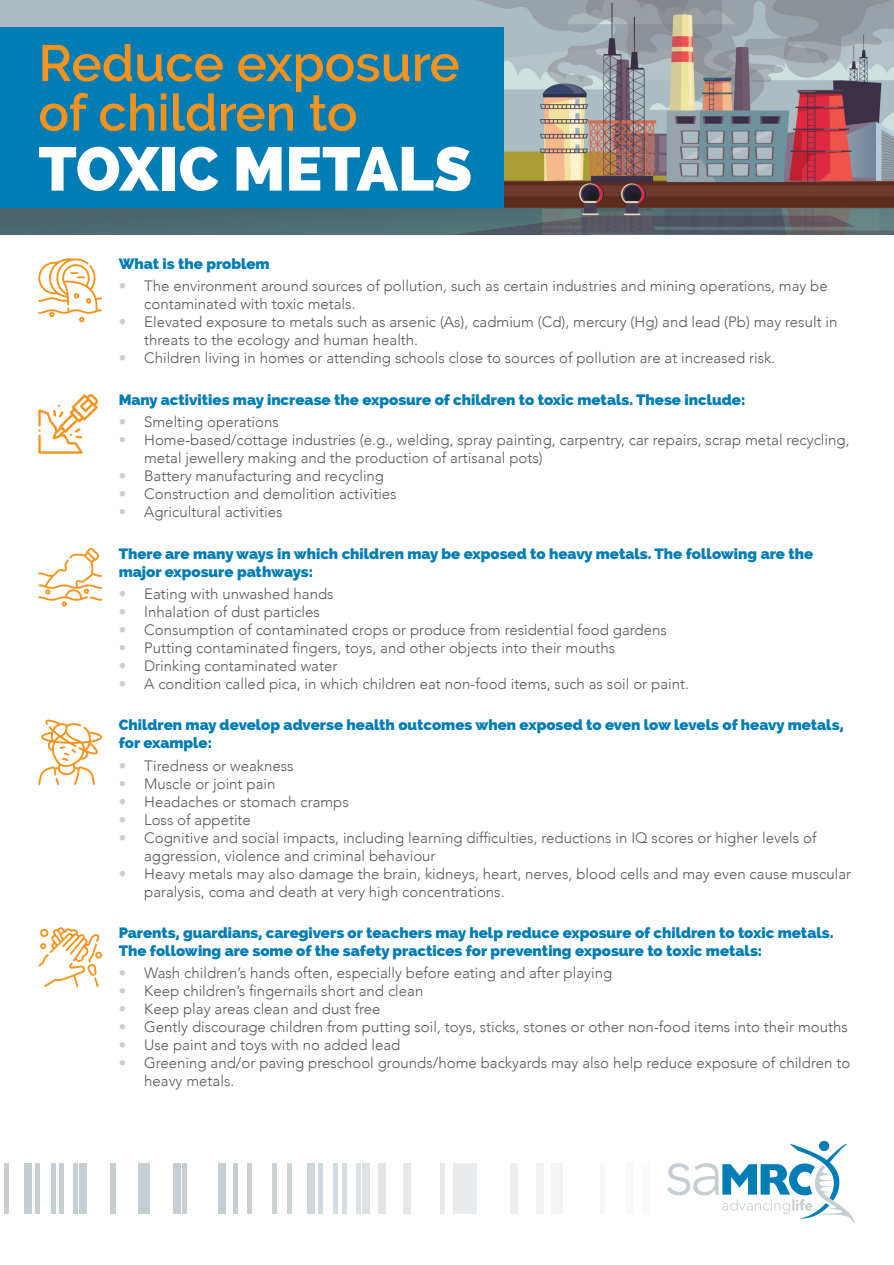
<style>
.page{position:relative;width:894px;height:1265px;background:#fff}
.page>*{position:absolute;margin:0;border:0;box-sizing:border-box;transform-origin:0 0}
.t1{font:800 61.5px "Raleway";color:#fff}
.t2{font:600 51px/49.5px "Raleway";color:#f7931d}
.t3{font:300 15px/18px "Avenir";color:#57585a}
.t4{font:800 15px/18px "Raleway";color:#007db5}
.s1{color:#c5ced3}
</style>
<div class="page">
<img style="left:0;top:0;width:893px;height:234px">
<div style="left:80px;top:1163px;width:7px;height:51px;background:#c5ced3"></div>
<div style="left:219px;top:1163px;width:7px;height:51px;background:#c5ced3"></div>
<hr style="left:182px;top:1163px;width:4px;height:51px;background:#c5ced3">
<hr style="left:5px;top:1163px;width:4px;height:51px;background:#c5ced3">
<hr style="left:247px;top:1163px;width:4px;height:51px;background:#c9d0d4">
<hr style="left:36px;top:1163px;width:4px;height:51px;background:#c5ced3">
<hr style="left:51px;top:1163px;width:4px;height:51px;background:#c5ced3">
<hr style="left:74px;top:1163px;width:4px;height:51px;background:#c5ced3">
<div style="left:110px;top:1163px;width:6px;height:51px;background:#c5ced3"></div>
<hr style="left:60px;top:1163px;width:4px;height:51px;background:#c5ced3">
<hr style="left:233px;top:1163px;width:4px;height:51px;background:#c5ced3">
<div style="left:138px;top:1163px;width:11px;height:51px;background:#c5ced3"></div>
<div style="left:24px;top:1163px;width:7px;height:51px;background:#c5ced3"></div>
<div style="left:173px;top:1163px;width:7px;height:51px;background:#c5ced3"></div>
<div style="left:379px;top:1163px;width:7px;height:51px;background:#e1e5e8"></div>
<div style="left:363px;top:1163px;width:7px;height:51px;background:#dee2e4"></div>
<div style="left:403px;top:1163px;width:7px;height:51px;background:#e5e8e9"></div>
<div style="left:452px;top:1163px;width:24px;height:51px;background:#e9ecee"></div>
<div style="left:510px;top:1163px;width:7px;height:51px;background:#ebeff0"></div>
<div style="left:537px;top:1163px;width:7px;height:51px;background:#eff1f2"></div>
<hr style="left:287px;top:1163px;width:4px;height:51px;background:#cdd5d9">
<hr style="left:440px;top:1163px;width:4px;height:51px;background:#e6eaec">
<hr style="left:318px;top:1163px;width:4px;height:51px;background:#d2d9dd">
<hr style="left:334px;top:1163px;width:4px;height:51px;background:#d5dce0">
<hr style="left:356px;top:1163px;width:4px;height:51px;background:#dce1e4">
<hr style="left:342px;top:1163px;width:4px;height:51px;background:#d7dee1">
<hr style="left:273px;top:1163px;width:4px;height:51px;background:#cbd2d7">
<div style="left:551px;top:1163px;width:12px;height:51px;background:#f2f4f5"></div>
<div style="left:625px;top:1163px;width:7px;height:51px;background:#f7f9fa"></div>
<div style="left:307px;top:1163px;width:7px;height:51px;background:#d0d7db"></div>
<div style="left:642px;top:1163px;width:7px;height:51px;background:#fbfbfb"></div>
<hr style="left:601px;top:1163px;width:4px;height:51px;background:#f5f7f7">
<svg style="left:667px;top:1142px;width:188px;height:82px"></svg>
<div style="left:819px;top:1140px;width:10px;height:11px;background:#007db5;border-radius:50%"></div>
<svg style="left:38px;top:258px;width:64px;height:64px"></svg>
<svg style="left:38px;top:394px;width:60px;height:60px"></svg>
<svg style="left:38px;top:547px;width:64px;height:60px"></svg>
<svg style="left:38px;top:719px;width:65px;height:66px"></svg>
<svg style="left:38px;top:927px;width:64px;height:60px"></svg>
<div style="left:0;top:28px;width:503px;height:180px;background:#007db5"></div>
<h2 class="t2" style="left:38px;top:38px;width:423px">Reduce exposure of children to</h2>
<h1 class="t1" style="left:38px;top:133px;width:435px">TOXIC METALS</h1>
<p class="t4" style="left:119px;top:255px;width:153px">What is the problem</p>
<p class="t3" style="left:144px;top:277px;width:685px;text-indent:-26px"><span class="s1">•</span> The environment around sources of pollution, such as certain industries and mining operations, may be contaminated with toxic metals.</p>
<p class="t3" style="left:144px;top:313px;width:694px;text-indent:-26px"><span class="s1">•</span> Elevated exposure to metals such as arsenic (As), cadmium (Cd), mercury (Hg) and lead (Pb) may result in threats to the ecology and human health.</p>
<p class="t3" style="left:119px;top:349px;width:658px"><span class="s1">•</span> Children living in homes or attending schools close to sources of pollution are at increased risk.</p>
<p class="t4" style="left:119px;top:390px;width:628px">Many activities may increase the exposure of children to toxic metals. These include:</p>
<p class="t3" style="left:119px;top:413px;width:162px"><span class="s1">•</span> Smelting operations</p>
<p class="t3" style="left:144px;top:431px;width:706px;text-indent:-26px"><span class="s1">•</span> Home-based/cottage industries (e.g., welding, spray painting, carpentry, car repairs, scrap metal recycling, metal jewellery making and the production of artisanal pots)</p>
<p class="t3" style="left:119px;top:467px;width:267px"><span class="s1">•</span> Battery manufacturing and recycling</p>
<p class="t3" style="left:119px;top:485px;width:279px"><span class="s1">•</span> Construction and demolition activities</p>
<p class="t3" style="left:119px;top:503px;width:165px"><span class="s1">•</span> Agricultural activities</p>
<p class="t4" style="left:119px;top:544px;width:696px">There are many ways in which children may be exposed to heavy metals. The following are the major exposure pathways:</p>
<p class="t3" style="left:119px;top:584px;width:216px"><span class="s1">•</span> Eating with unwashed hands</p>
<p class="t3" style="left:119px;top:602px;width:203px"><span class="s1">•</span> Inhalation of dust particles</p>
<p class="t3" style="left:119px;top:620px;width:549px"><span class="s1">•</span> Consumption of contaminated crops or produce from residential food gardens</p>
<p class="t3" style="left:119px;top:638px;width:498px"><span class="s1">•</span> Putting contaminated fingers, toys, and other objects into their mouths</p>
<p class="t3" style="left:119px;top:656px;width:220px"><span class="s1">•</span> Drinking contaminated water</p>
<p class="t3" style="left:119px;top:674px;width:571px"><span class="s1">•</span> A condition called pica, in which children eat non-food items, such as soil or paint.</p>
<p class="t4" style="left:119px;top:716px;width:726px">Children may develop adverse health outcomes when exposed to even low levels of heavy metals, for example:</p>
<p class="t3" style="left:119px;top:756px;width:176px"><span class="s1">•</span> Tiredness or weakness</p>
<p class="t3" style="left:119px;top:774px;width:158px"><span class="s1">•</span> Muscle or joint pain</p>
<p class="t3" style="left:119px;top:792px;width:232px"><span class="s1">•</span> Headaches or stomach cramps</p>
<p class="t3" style="left:119px;top:810px;width:134px"><span class="s1">•</span> Loss of appetite</p>
<p class="t3" style="left:144px;top:828px;width:673px;text-indent:-26px"><span class="s1">•</span> Cognitive and social impacts, including learning difficulties, reductions in IQ scores or higher levels of aggression, violence and criminal behaviour</p>
<p class="t3" style="left:144px;top:864px;width:708px;text-indent:-26px"><span class="s1">•</span> Heavy metals may also damage the brain, kidneys, heart, nerves, blood cells and may even cause muscular paralysis, coma and death at very high concentrations.</p>
<p class="t4" style="left:119px;top:923px;width:716px">Parents, guardians, caregivers or teachers may help reduce exposure of children to toxic metals.<br>The following are some of the safety practices for preventing exposure to toxic metals:</p>
<p class="t3" style="left:119px;top:964px;width:495px"><span class="s1">•</span> Wash children’s hands often, especially before eating and after playing</p>
<p class="t3" style="left:119px;top:982px;width:306px"><span class="s1">•</span> Keep children’s fingernails short and clean</p>
<p class="t3" style="left:119px;top:1000px;width:263px"><span class="s1">•</span> Keep play areas clean and dust free</p>
<p class="t3" style="left:119px;top:1018px;width:730px"><span class="s1">•</span> Gently discourage children from putting soil, toys, sticks, stones or other non-food items into their mouths</p>
<p class="t3" style="left:119px;top:1036px;width:283px"><span class="s1">•</span> Use paint and toys with no added lead</p>
<p class="t3" style="left:144px;top:1054px;width:707px;text-indent:-26px"><span class="s1">•</span> Greening and/or paving preschool grounds/home backyards may also help reduce exposure of children to heavy metals.</p>
</div>
